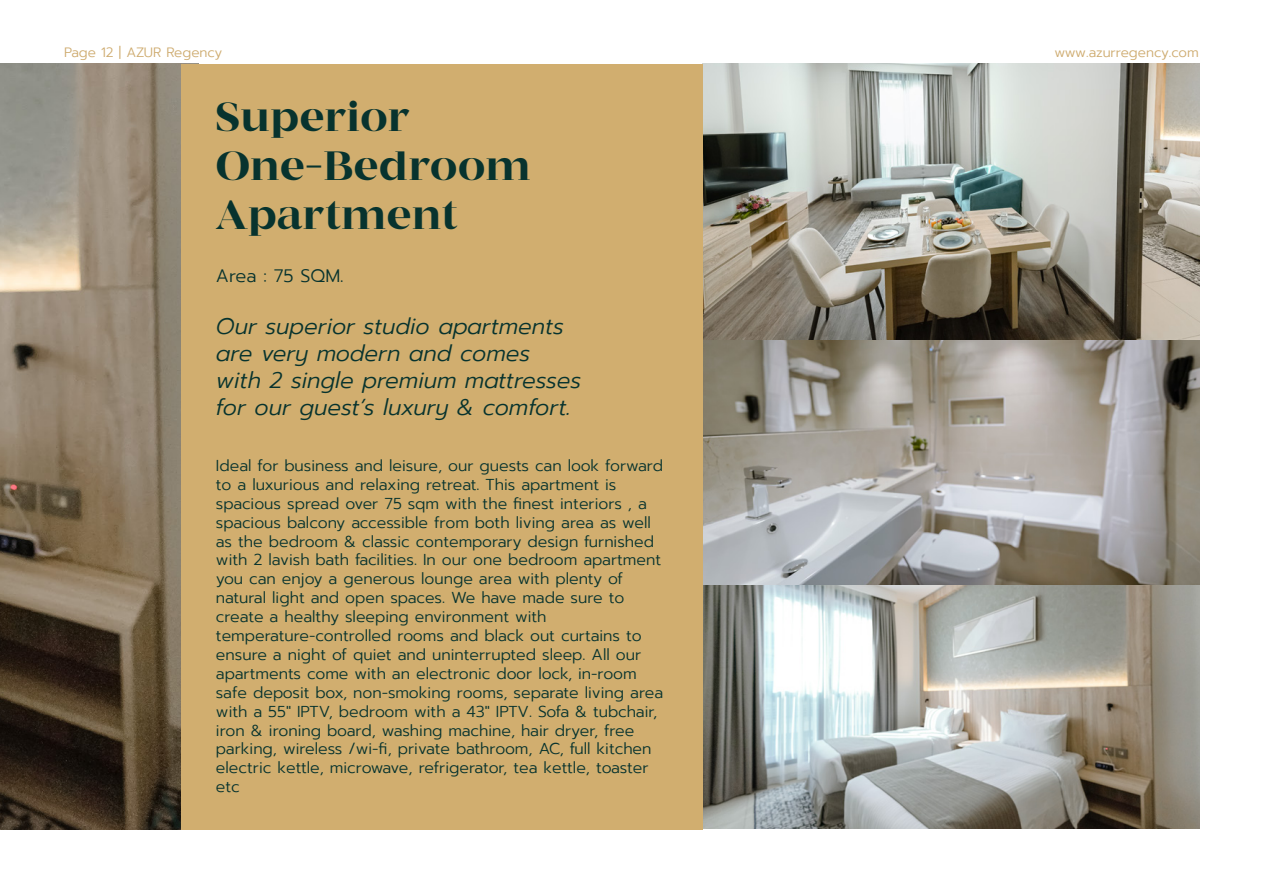
<style>
.page{position:relative;width:1263px;height:893px;background:#fff}
.page>*{position:absolute;margin:0;border:0;box-sizing:border-box;transform-origin:0 0}
.t1{font:40.8px/49.1px "MADE Coachella";color:#07332e}
.t2{font:italic 300 22.5px/27px "Prompt";color:#07332e}
.t3{font:300 18px "Prompt";color:#07332e}
.t4{font:300 15.75px/18.9px "Prompt";color:#07332e}
.t5{font:300 13.5px "Prompt";color:#ceab6f}
</style>
<div class="page">
<img style="left:0;top:64px;width:181px;height:765px">
<img style="left:702px;top:64px;width:497px;height:765px">
<div style="left:181px;top:64px;width:521px;height:765px;background:#d1ae6f"></div>
<p class="t5" style="left:64px;top:43px;width:160px">Page 12 | AZUR Regency</p>
<p class="t5" style="left:1054px;top:43px;width:146px">www.azurregency.com</p>
<h1 class="t1" style="left:216px;top:95px;width:317px">Superior<br>One-Bedroom<br>Apartment</h1>
<p class="t3" style="left:216px;top:263px;width:129px">Area : 75 SQM.</p>
<h2 class="t2" style="left:216px;top:313px;width:367px">Our superior studio apartments are very modern and comes<br>with 2 single premium mattresses for our guest’s luxury &amp; comfort.</h2>
<p class="t4" style="left:216px;top:456px;width:449px">Ideal for business and leisure, our guests can look forward to a luxurious and relaxing retreat. This apartment is spacious spread over 75 sqm with the finest interiors , a spacious balcony accessible from both living area as well as the bedroom &amp; classic contemporary design furnished with 2 lavish bath facilities. In our one bedroom apartment you can enjoy a generous lounge area with plenty of natural light and open spaces. We have made sure to create a healthy sleeping environment with temperature-controlled rooms and black out curtains to ensure a night of quiet and uninterrupted sleep. All our apartments come with an electronic door lock, in-room safe deposit box, non-smoking rooms, separate living area with a 55" IPTV, bedroom with a 43" IPTV. Sofa &amp; tubchair, iron &amp; ironing board, washing machine, hair dryer, free parking, wireless /wi-fi, private bathroom, AC, full kitchen electric kettle, microwave, refrigerator, tea kettle, toaster etc</p>
</div>
